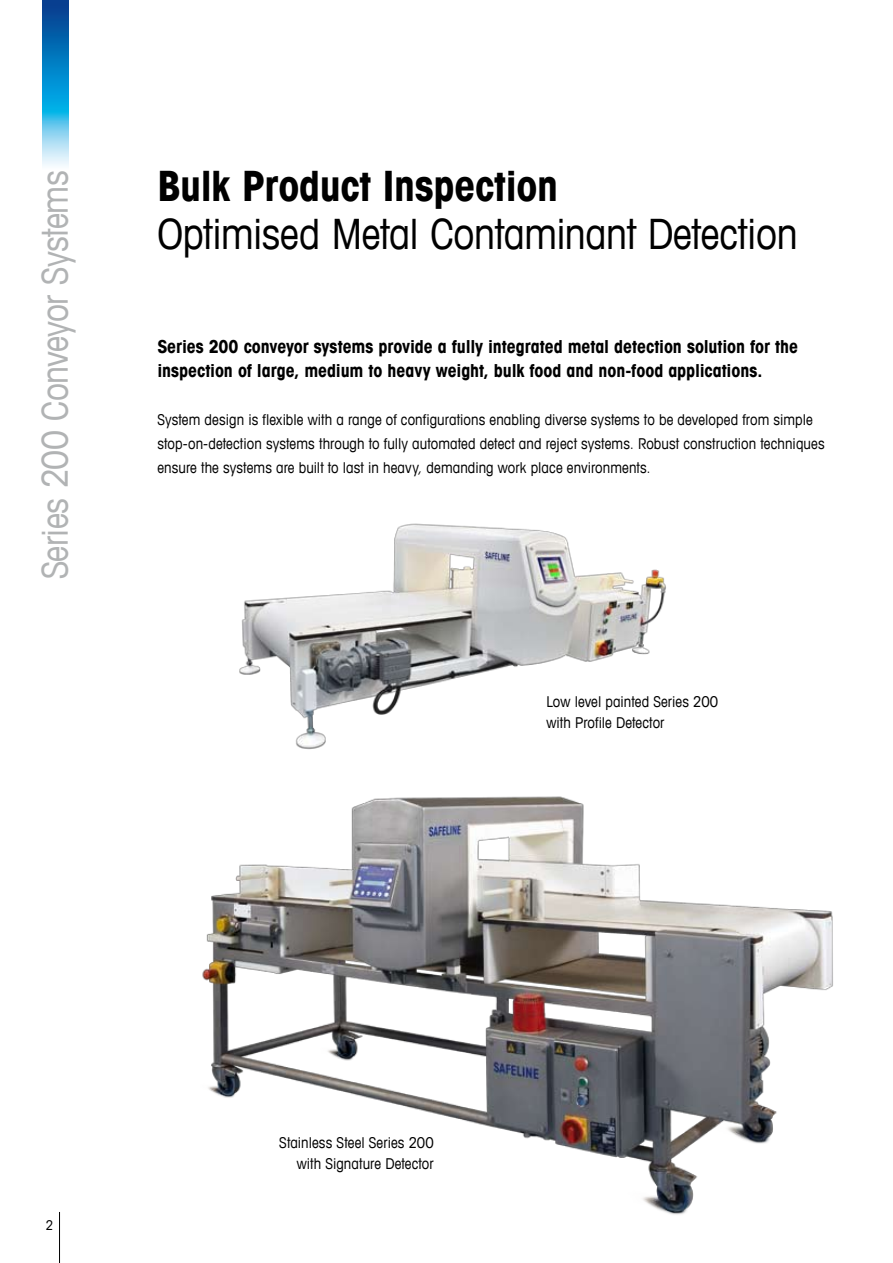
<style>
.page{position:relative;width:893px;height:1263px;background:#fff}
.page>*{position:absolute;margin:0;border:0;box-sizing:border-box;transform-origin:0 0}
.t1{font:condensed 42px "Avant Garde Com";letter-spacing:-.01em;color:#000}
.t2{font:700 condensed 42px "Avant Garde Com";letter-spacing:-.01em;color:#000}
.t3{font:condensed 36px "Avant Garde Com";letter-spacing:-.015em;color:#b1b3b4}
.t4{font:700 condensed 18px/24px "Avant Garde Com";letter-spacing:-.005em;color:#000}
.t5{font:condensed 15px/24px "Avant Garde Com";letter-spacing:.005em;color:#000}
.t6{font:condensed 13.5px "Avant Garde Com";color:#000}
</style>
<div class="page">
<hr style="left:59px;top:1212px;width:1px;height:51px;background:#000">
<img style="left:43px;top:0;width:25px;height:166px">
<img style="left:202px;top:796px;width:631px;height:419px">
<img style="left:239px;top:523px;width:427px;height:227px">
<h2 class="t3" style="left:33px;top:579px;width:411px;rotate:-90deg">Series 200 Conveyor Systems</h2>
<h1 class="t2" style="left:157px;top:158px;width:402px">Bulk Product Inspection</h1>
<h1 class="t1" style="left:157px;top:207px;width:642px">Optimised Metal Contaminant Detection</h1>
<p class="t4" style="left:157px;top:334px;width:642px">Series 200 conveyor systems provide a fully integrated metal detection solution for the inspection of large, medium to heavy weight, bulk food and non-food applications.</p>
<p class="t5" style="left:157px;top:407px;width:669px">System design is flexible with a range of configurations enabling diverse systems to be developed from simple stop-on-detection systems through to fully automated detect and reject systems. Robust construction techniques ensure the systems are built to last in heavy, demanding work place environments.</p>
<p class="t5" style="left:546px;top:691px;width:173px;line-height:21px">Low level painted Series 200 with Profile Detector</p>
<p class="t6" style="left:46px;top:1217px;width:9px">2</p>
<p class="t5" style="left:279px;top:1132px;width:156px;line-height:21px;text-align:right">Stainless Steel Series 200 with Signature Detector</p>
</div>
